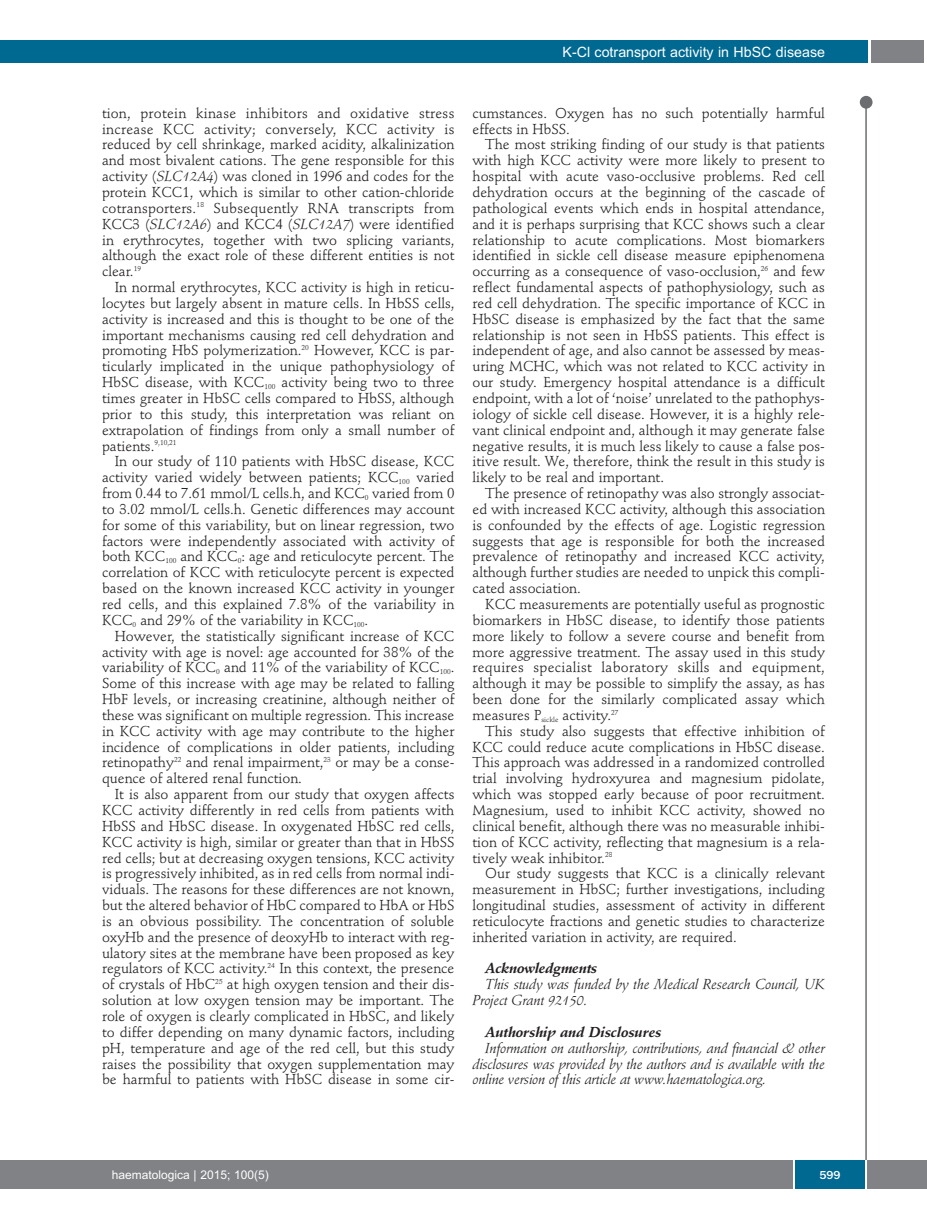
<style>
.page{position:relative;width:927px;height:1225px;background:#fff}
.page>*{position:absolute;margin:0;border:0;box-sizing:border-box;transform-origin:0 0}
.t1{font:14.25px/15.9px "Stempel Schneidler";color:#231f20;text-align:justify}
.t2{font:italic 14.25px/15.9px "Stempel Schneidler";letter-spacing:-.015em;color:#231f20}
.t3{font:italic 700 14.25px "Stempel Schneidler";letter-spacing:-.005em;color:#231f20}
.t4{font:14.25px "Arial";color:#fff}
.t5{font:12px "Arial";color:#fff}
.t6{font:500 12px "Franklin Gothic";color:#fff}
.s1{font-style:italic}
</style>
<div class="page">
<div style="left:860px;top:96px;width:12px;height:13px;background:#6c6d70;border-radius:50%"></div>
<hr style="left:865px;top:98px;width:2px;height:1062px;background:#6c6d70">
<div style="left:871px;top:40px;width:52px;height:22px;background:#808285"></div>
<div style="left:18px;top:40px;width:849px;height:22px;background:#006991"></div>
<div style="left:17px;top:1160px;width:910px;height:28px;background:#808285"></div>
<div style="left:795px;top:1160px;width:70px;height:28px;background:#006991"></div>
<hr style="left:793px;top:1160px;width:2px;height:28px;background:#fff">
<hr style="left:865px;top:1160px;width:2px;height:28px;background:#fff">
<div style="left:0;top:40px;width:19px;height:22px;background:#006991"></div>
<div style="left:0;top:1160px;width:18px;height:28px;background:#808285"></div>
<p class="t4" style="left:562px;top:44px;width:264px">K-Cl cotransport activity in HbSC disease</p>
<p class="t1" style="left:102px;top:106px;width:354px">tion, protein kinase inhibitors and oxidative stress increase KCC activity; conversely, KCC activity is reduced by cell shrinkage, marked acidity, alkalinization and most bivalent cations. The gene responsible for this activity (<span class="s1">SLC12A4</span>) was cloned in 1996 and codes for the protein KCC1, which is similar to other cation-chloride cotransporters.<sup>18</sup> Subsequently RNA transcripts from KCC3 (<span class="s1">SLC12A6</span>) and KCC4 (<span class="s1">SLC12A7</span>) were identified in erythrocytes, together with two splicing variants, although the exact role of these different entities is not clear.<sup>19</sup></p>
<p class="t1" style="left:102px;top:280px;width:354px;text-indent:13px">In normal erythrocytes, KCC activity is high in reticu&shy;locytes but largely absent in mature cells. In HbSS cells, activity is increased and this is thought to be one of the important mechanisms causing red cell dehydration and promoting HbS polymerization.<sup>20</sup> However, KCC is par&shy;ticularly implicated in the unique pathophysiology of HbSC disease, with KCC<sub>100</sub> activity being two to three times greater in HbSC cells compared to HbSS, although prior to this study, this interpretation was reliant on extrapolation of findings from only a small number of patients.<sup>9,10,21</sup></p>
<p class="t1" style="left:102px;top:455px;width:354px;text-indent:13px">In our study of 110 patients with HbSC disease, KCC activity varied widely between patients; KCC<sub>100</sub> varied from 0.44 to 7.61 mmol/L cells.h, and KCC<sub>0</sub> varied from 0 to 3.02 mmol/L cells.h. Genetic differences may account for some of this variability, but on linear regression, two factors were independently associated with activity of both KCC<sub>100</sub> and KCC<sub>0</sub>: age and reticulocyte percent. The correlation of KCC with reticulocyte percent is expected based on the known increased KCC activity in younger red cells, and this explained 7.8% of the variability in KCC<sub>0</sub> and 29% of the variability in KCC<sub>100</sub>.</p>
<p class="t1" style="left:102px;top:629px;width:354px;text-indent:13px">However, the statistically significant increase of KCC activity with age is novel: age accounted for 38% of the variability of KCC<sub>0</sub> and 11% of the variability of KCC<sub>100</sub>.<br>Some of this increase with age may be related to falling HbF levels, or increasing creatinine, although neither of these was significant on multiple regression. This increase in KCC activity with age may contribute to the higher incidence of complications in older patients, including retinopathy<sup>22</sup> and renal impairment,<sup>23</sup> or may be a conse&shy;quence of altered renal function.</p>
<p class="t1" style="left:102px;top:787px;width:354px;text-indent:13px">It is also apparent from our study that oxygen affects KCC activity differently in red cells from patients with HbSS and HbSC disease. In oxygenated HbSC red cells, KCC activity is high, similar or greater than that in HbSS red cells; but at decreasing oxygen tensions, KCC activity is progressively inhibited, as in red cells from normal indi&shy;viduals. The reasons for these differences are not known, but the altered behavior of HbC compared to HbA or HbS is an obvious possibility. The concentration of soluble oxyHb and the presence of deoxyHb to interact with reg&shy;ulatory sites at the membrane have been proposed as key regulators of KCC activity.<sup>24</sup> In this context, the presence of crystals of HbC<sup>25</sup> at high oxygen tension and their dis&shy;solution at low oxygen tension may be important. The role of oxygen is clearly complicated in HbSC, and likely to differ depending on many dynamic factors, including pH, temperature and age of the red cell, but this study raises the possibility that oxygen supplementation may be harmful to patients with HbSC disease in some cir-</p>
<p class="t1" style="left:472px;top:106px;width:354px">cumstances. Oxygen has no such potentially harmful effects in HbSS.</p>
<p class="t1" style="left:472px;top:138px;width:354px;text-indent:13px">The most striking finding of our study is that patients with high KCC activity were more likely to present to hospital with acute vaso-occlusive problems. Red cell dehydration occurs at the beginning of the cascade of pathological events which ends in hospital attendance, and it is perhaps surprising that KCC shows such a clear relationship to acute complications. Most biomarkers identified in sickle cell disease measure epiphenomena occurring as a consequence of vaso-occlusion,<sup>26</sup> and few reflect fundamental aspects of pathophysiology, such as red cell dehydration. The specific importance of KCC in HbSC disease is emphasized by the fact that the same relationship is not seen in HbSS patients. This effect is independent of age, and also cannot be assessed by meas&shy;uring MCHC, which was not related to KCC activity in our study. Emergency hospital attendance is a difficult endpoint, with a lot of ‘noise’ unrelated to the pathophys&shy;iology of sickle cell disease. However, it is a highly rele&shy;vant clinical endpoint and, although it may generate false negative results, it is much less likely to cause a false pos&shy;itive result. We, therefore, think the result in this study is likely to be real and important.</p>
<p class="t1" style="left:472px;top:486px;width:354px;text-indent:13px">The presence of retinopathy was also strongly associat&shy;ed with increased KCC activity, although this association is confounded by the effects of age. Logistic regression suggests that age is responsible for both the increased prevalence of retinopathy and increased KCC activity, although further studies are needed to unpick this compli&shy;cated association.</p>
<p class="t1" style="left:472px;top:597px;width:354px;text-indent:13px">KCC measurements are potentially useful as prognostic biomarkers in HbSC disease, to identify those patients more likely to follow a severe course and benefit from more aggressive treatment. The assay used in this study requires specialist laboratory skills and equipment, although it may be possible to simplify the assay, as has been done for the similarly complicated assay which measures P<sub>sickle</sub> activity.<sup>27</sup></p>
<p class="t1" style="left:472px;top:724px;width:354px;text-indent:13px">This study also suggests that effective inhibition of KCC could reduce acute complications in HbSC disease.<br>This approach was addressed in a randomized controlled trial involving hydroxyurea and magnesium pidolate, which was stopped early because of poor recruitment.<br>Magnesium, used to inhibit KCC activity, showed no clinical benefit, although there was no measurable inhibi&shy;tion of KCC activity, reflecting that magnesium is a rela&shy;tively weak inhibitor.<sup>28</sup></p>
<p class="t1" style="left:472px;top:867px;width:354px;text-indent:13px">Our study suggests that KCC is a clinically relevant measurement in HbSC; further investigations, including longitudinal studies, assessment of activity in different reticulocyte fractions and genetic studies to characterize inherited variation in activity, are required.</p>
<p class="t3" style="left:485px;top:962px;width:114px">Acknowledgments</p>
<p class="t2" style="left:472px;top:978px;width:354px;text-indent:13px">This study was funded by the Medical Research Council, UK<br>Project Grant 92150.</p>
<p class="t3" style="left:485px;top:1026px;width:178px">Authorship and Disclosures</p>
<p class="t2" style="left:472px;top:1041px;width:354px;text-align:justify;text-indent:13px">Information on authorship, contributions, and financial &amp; other disclosures was provided by the authors and is available with the online version of this article at www.haematologica.org.</p>
<p class="t5" style="left:112px;top:1167px;width:158px">haematologica | 2015; 100(5)</p>
<p class="t6" style="left:819px;top:1167px;width:23px">599</p>
</div>
